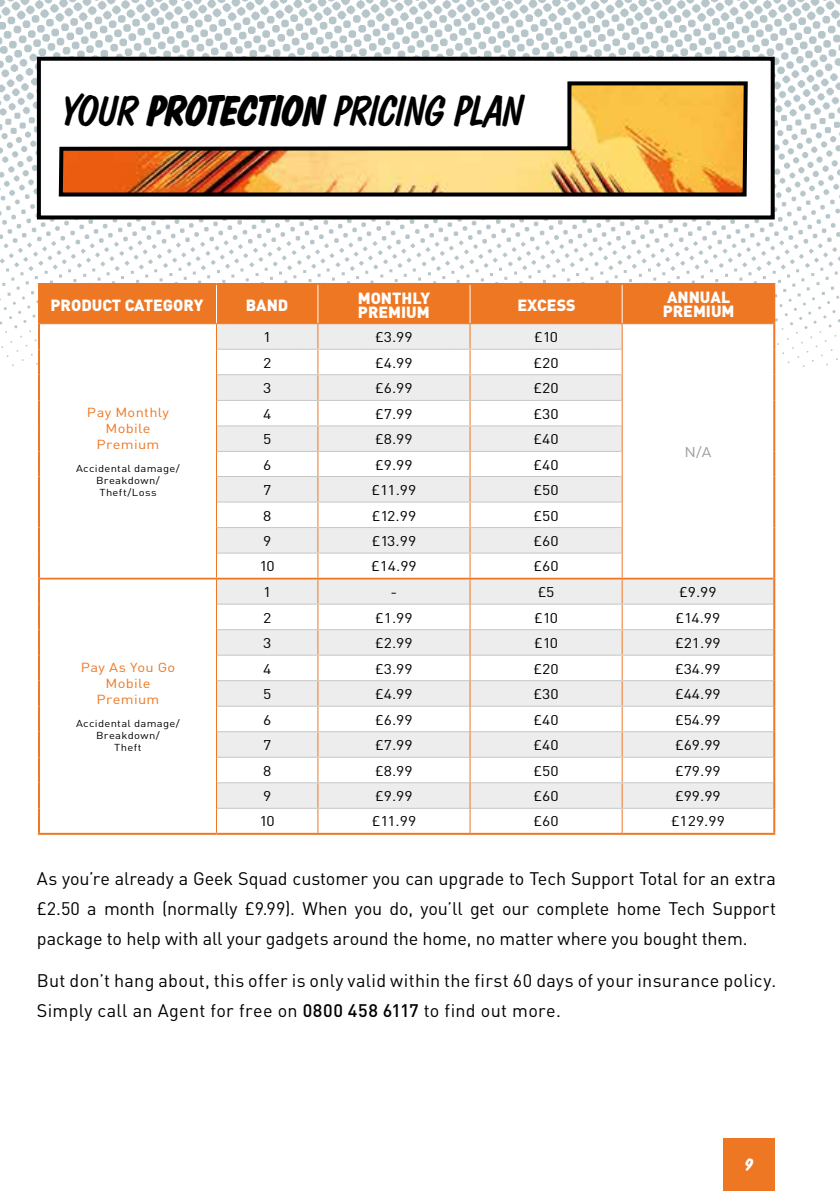
<style>
.page{position:relative;width:840px;height:1191px;background:#fff}
.page>*{position:absolute;margin:0;border:0;box-sizing:border-box;transform-origin:0 0}
.t1{font:42.6px "Dom Diagonal BT";letter-spacing:-.035em;color:#000}
.t2{font:18px/30px "DIN";letter-spacing:.015em;color:#000;text-align:justify}
.t3{font:700 18px "Dom Diagonal BT";color:#fff}
.t4{font:900 16px/14px "DIN";color:#fff}
.t5{font:14px "DIN";color:#000;scale:1.12 1}
.t6{font:14px "DIN";color:#9d9d9c;scale:1.12 1}
.t7{font:13px/16px "DIN";letter-spacing:.025em;color:#ee7723;text-align:center;scale:1.12 1}
.t8{font:10px/12px "DIN";letter-spacing:.025em;color:#000;text-align:center;scale:1.12 1}
.s1{font-weight:700}
.s2{font-weight:500}
</style>
<div class="page">
<div style="left:723px;top:1138px;width:51px;height:53px;background:#ee7723"></div>
<img style="left:0;top:0;width:839px;height:385px">
<div style="left:39px;top:59px;width:733px;height:158px;background:#fff"></div>
<div style="left:37px;top:57px;width:737px;height:162px;border:4px solid #000"></div>
<svg style="left:58px;top:81px;width:690px;height:116px"></svg>
<hr style="left:38px;top:324px;width:2px;height:25px;background:#ee7723">
<hr style="left:772px;top:324px;width:2px;height:25px;background:#ee7723">
<hr style="left:38px;top:349px;width:2px;height:26px;background:#ee7723">
<hr style="left:772px;top:349px;width:2px;height:26px;background:#ee7723">
<hr style="left:38px;top:375px;width:2px;height:25px;background:#ee7723">
<hr style="left:772px;top:375px;width:2px;height:25px;background:#ee7723">
<hr style="left:38px;top:400px;width:2px;height:26px;background:#ee7723">
<hr style="left:772px;top:400px;width:2px;height:26px;background:#ee7723">
<hr style="left:38px;top:426px;width:2px;height:25px;background:#ee7723">
<hr style="left:772px;top:426px;width:2px;height:25px;background:#ee7723">
<hr style="left:38px;top:451px;width:2px;height:25px;background:#ee7723">
<hr style="left:772px;top:451px;width:2px;height:25px;background:#ee7723">
<hr style="left:38px;top:476px;width:2px;height:26px;background:#ee7723">
<hr style="left:772px;top:476px;width:2px;height:26px;background:#ee7723">
<hr style="left:38px;top:502px;width:2px;height:25px;background:#ee7723">
<hr style="left:772px;top:502px;width:2px;height:25px;background:#ee7723">
<hr style="left:38px;top:527px;width:2px;height:26px;background:#ee7723">
<hr style="left:772px;top:527px;width:2px;height:26px;background:#ee7723">
<hr style="left:38px;top:553px;width:2px;height:25px;background:#ee7723">
<hr style="left:772px;top:553px;width:2px;height:25px;background:#ee7723">
<hr style="left:38px;top:578px;width:2px;height:26px;background:#ee7723">
<hr style="left:38px;top:604px;width:2px;height:25px;background:#ee7723">
<hr style="left:38px;top:629px;width:2px;height:26px;background:#ee7723">
<hr style="left:38px;top:655px;width:2px;height:25px;background:#ee7723">
<hr style="left:38px;top:680px;width:2px;height:26px;background:#ee7723">
<hr style="left:38px;top:706px;width:2px;height:25px;background:#ee7723">
<hr style="left:38px;top:731px;width:2px;height:26px;background:#ee7723">
<hr style="left:38px;top:757px;width:2px;height:25px;background:#ee7723">
<hr style="left:38px;top:782px;width:2px;height:26px;background:#ee7723">
<hr style="left:38px;top:808px;width:2px;height:25px;background:#ee7723">
<hr style="left:38px;top:833px;width:178px;height:2px;background:#ee7723">
<hr style="left:216px;top:833px;width:102px;height:2px;background:#ee7723">
<hr style="left:318px;top:833px;width:152px;height:2px;background:#ee7723">
<hr style="left:470px;top:833px;width:151px;height:2px;background:#ee7723">
<hr style="left:621px;top:833px;width:153px;height:2px;background:#ee7723">
<hr style="left:38px;top:283px;width:178px;height:2px;background:#ee7723">
<hr style="left:38px;top:285px;width:2px;height:39px;background:#ee7723">
<hr style="left:216px;top:283px;width:102px;height:2px;background:#ee7723">
<hr style="left:318px;top:283px;width:152px;height:2px;background:#ee7723">
<hr style="left:470px;top:283px;width:151px;height:2px;background:#ee7723">
<hr style="left:621px;top:283px;width:153px;height:2px;background:#ee7723">
<hr style="left:772px;top:285px;width:2px;height:39px;background:#ee7723">
<hr style="left:772px;top:578px;width:2px;height:26px;background:#ee7723">
<hr style="left:772px;top:604px;width:2px;height:25px;background:#ee7723">
<hr style="left:772px;top:629px;width:2px;height:26px;background:#ee7723">
<hr style="left:772px;top:655px;width:2px;height:25px;background:#ee7723">
<hr style="left:772px;top:680px;width:2px;height:26px;background:#ee7723">
<hr style="left:772px;top:706px;width:2px;height:25px;background:#ee7723">
<hr style="left:772px;top:731px;width:2px;height:26px;background:#ee7723">
<hr style="left:772px;top:757px;width:2px;height:25px;background:#ee7723">
<hr style="left:772px;top:782px;width:2px;height:26px;background:#ee7723">
<hr style="left:772px;top:808px;width:2px;height:25px;background:#ee7723">
<svg style="left:39px;top:285px;width:734px;height:548px"></svg>
<hr style="left:40px;top:578px;width:176px;height:1px;background:#ee7723">
<hr style="left:216px;top:578px;width:102px;height:1px;background:#ee7723">
<hr style="left:318px;top:578px;width:152px;height:1px;background:#ee7723">
<hr style="left:470px;top:578px;width:151px;height:1px;background:#ee7723">
<hr style="left:621px;top:578px;width:151px;height:1px;background:#ee7723">
<h1 class="t1" style="left:62px;top:85px;width:463px">YOUR <span class="s1">PROTECTION</span> PRICING PLAN</h1>
<p class="t4" style="left:51px;top:297px;width:154px">PRODUCT CATEGORY</p>
<p class="t4" style="left:357px;top:290px;width:12px">MONTHLY<br>PREMIUM</p>
<p class="t4" style="left:517px;top:297px;width:30px">EXCESS</p>
<p class="t4" style="left:245px;top:297px;width:44px">BAND</p>
<p class="t7" style="left:87px;top:403px;width:75px">Pay Monthly<br>Mobile<br>Premium</p>
<p class="t8" style="left:76px;top:462px;width:94px">Accidental damage/<br>Breakdown/<br>Theft/Loss</p>
<p class="t5" style="left:263px;top:328px;width:9px">1</p>
<p class="t5" style="left:375px;top:328px;width:35px">£3.99</p>
<p class="t5" style="left:534px;top:328px;width:23px">£10</p>
<p class="t5" style="left:263px;top:354px;width:9px">2</p>
<p class="t5" style="left:375px;top:354px;width:35px">£4.99</p>
<p class="t5" style="left:533px;top:354px;width:24px">£20</p>
<p class="t5" style="left:263px;top:379px;width:9px">3</p>
<p class="t5" style="left:375px;top:379px;width:35px">£6.99</p>
<p class="t5" style="left:533px;top:379px;width:24px">£20</p>
<p class="t5" style="left:263px;top:405px;width:9px">4</p>
<p class="t5" style="left:375px;top:405px;width:35px">£7.99</p>
<p class="t5" style="left:533px;top:405px;width:24px">£30</p>
<p class="t5" style="left:263px;top:430px;width:9px">5</p>
<p class="t5" style="left:375px;top:430px;width:35px">£8.99</p>
<p class="t5" style="left:533px;top:430px;width:24px">£40</p>
<p class="t5" style="left:263px;top:456px;width:9px">6</p>
<p class="t5" style="left:375px;top:456px;width:35px">£9.99</p>
<p class="t5" style="left:533px;top:456px;width:24px">£40</p>
<p class="t5" style="left:263px;top:481px;width:9px">7</p>
<p class="t5" style="left:371px;top:481px;width:41px">£11.99</p>
<p class="t5" style="left:533px;top:481px;width:24px">£50</p>
<p class="t5" style="left:263px;top:507px;width:9px">8</p>
<p class="t5" style="left:371px;top:507px;width:41px">£12.99</p>
<p class="t5" style="left:533px;top:507px;width:24px">£50</p>
<p class="t5" style="left:263px;top:532px;width:9px">9</p>
<p class="t5" style="left:371px;top:532px;width:41px">£13.99</p>
<p class="t5" style="left:533px;top:532px;width:24px">£60</p>
<p class="t5" style="left:259px;top:557px;width:15px">10</p>
<p class="t5" style="left:371px;top:557px;width:42px">£14.99</p>
<p class="t5" style="left:533px;top:557px;width:24px">£60</p>
<p class="t4" style="left:666px;top:289px;width:65px">ANNUAL</p>
<p class="t4" style="left:662px;top:303px;width:21px">PREMIUM</p>
<p class="t6" style="left:684px;top:443px;width:25px">N/A</p>
<p class="t7" style="left:81px;top:659px;width:86px">Pay As You Go<br>Mobile<br>Premium</p>
<p class="t8" style="left:76px;top:717px;width:94px">Accidental damage/<br>Breakdown/<br>Theft</p>
<p class="t5" style="left:263px;top:583px;width:9px">1</p>
<p class="t5" style="left:390px;top:583px;width:7px">-</p>
<p class="t5" style="left:537px;top:583px;width:17px">£5</p>
<p class="t5" style="left:678px;top:583px;width:35px">£9.99</p>
<p class="t5" style="left:263px;top:609px;width:9px">2</p>
<p class="t5" style="left:375px;top:609px;width:35px">£1.99</p>
<p class="t5" style="left:534px;top:609px;width:23px">£10</p>
<p class="t5" style="left:675px;top:609px;width:41px">£14.99</p>
<p class="t5" style="left:263px;top:634px;width:9px">3</p>
<p class="t5" style="left:375px;top:634px;width:35px">£2.99</p>
<p class="t5" style="left:534px;top:634px;width:23px">£10</p>
<p class="t5" style="left:674px;top:634px;width:42px">£21.99</p>
<p class="t5" style="left:263px;top:660px;width:9px">4</p>
<p class="t5" style="left:375px;top:660px;width:35px">£3.99</p>
<p class="t5" style="left:533px;top:660px;width:24px">£20</p>
<p class="t5" style="left:674px;top:660px;width:42px">£34.99</p>
<p class="t5" style="left:263px;top:685px;width:9px">5</p>
<p class="t5" style="left:375px;top:685px;width:35px">£4.99</p>
<p class="t5" style="left:533px;top:685px;width:24px">£30</p>
<p class="t5" style="left:674px;top:685px;width:42px">£44.99</p>
<p class="t5" style="left:263px;top:711px;width:9px">6</p>
<p class="t5" style="left:375px;top:711px;width:35px">£6.99</p>
<p class="t5" style="left:533px;top:711px;width:24px">£40</p>
<p class="t5" style="left:674px;top:711px;width:42px">£54.99</p>
<p class="t5" style="left:263px;top:736px;width:9px">7</p>
<p class="t5" style="left:375px;top:736px;width:35px">£7.99</p>
<p class="t5" style="left:533px;top:736px;width:24px">£40</p>
<p class="t5" style="left:674px;top:736px;width:42px">£69.99</p>
<p class="t5" style="left:263px;top:762px;width:9px">8</p>
<p class="t5" style="left:375px;top:762px;width:35px">£8.99</p>
<p class="t5" style="left:533px;top:762px;width:24px">£50</p>
<p class="t5" style="left:674px;top:762px;width:42px">£79.99</p>
<p class="t5" style="left:263px;top:787px;width:9px">9</p>
<p class="t5" style="left:375px;top:787px;width:35px">£9.99</p>
<p class="t5" style="left:533px;top:787px;width:24px">£60</p>
<p class="t5" style="left:674px;top:787px;width:42px">£99.99</p>
<p class="t5" style="left:259px;top:812px;width:15px">10</p>
<p class="t5" style="left:371px;top:812px;width:41px">£11.99</p>
<p class="t5" style="left:533px;top:812px;width:24px">£60</p>
<p class="t5" style="left:670px;top:812px;width:50px">£129.99</p>
<p class="t2" style="left:37px;top:863px;width:740px">As you’re already a Geek Squad customer you can upgrade to Tech Support Total for an extra £2.50 a month (normally £9.99). When you do, you’ll get our complete home Tech Support package to help with all your gadgets around the home, no matter where you bought them.</p>
<p class="t2" style="left:37px;top:964px;width:740px">But don’t hang about, this offer is only valid within the first 60 days of your insurance policy.<br>Simply call an Agent for free on <span class="s2">0800 458 6117</span> to find out more.</p>
<p class="t3" style="left:744px;top:1152px;width:10px">9</p>
</div>
